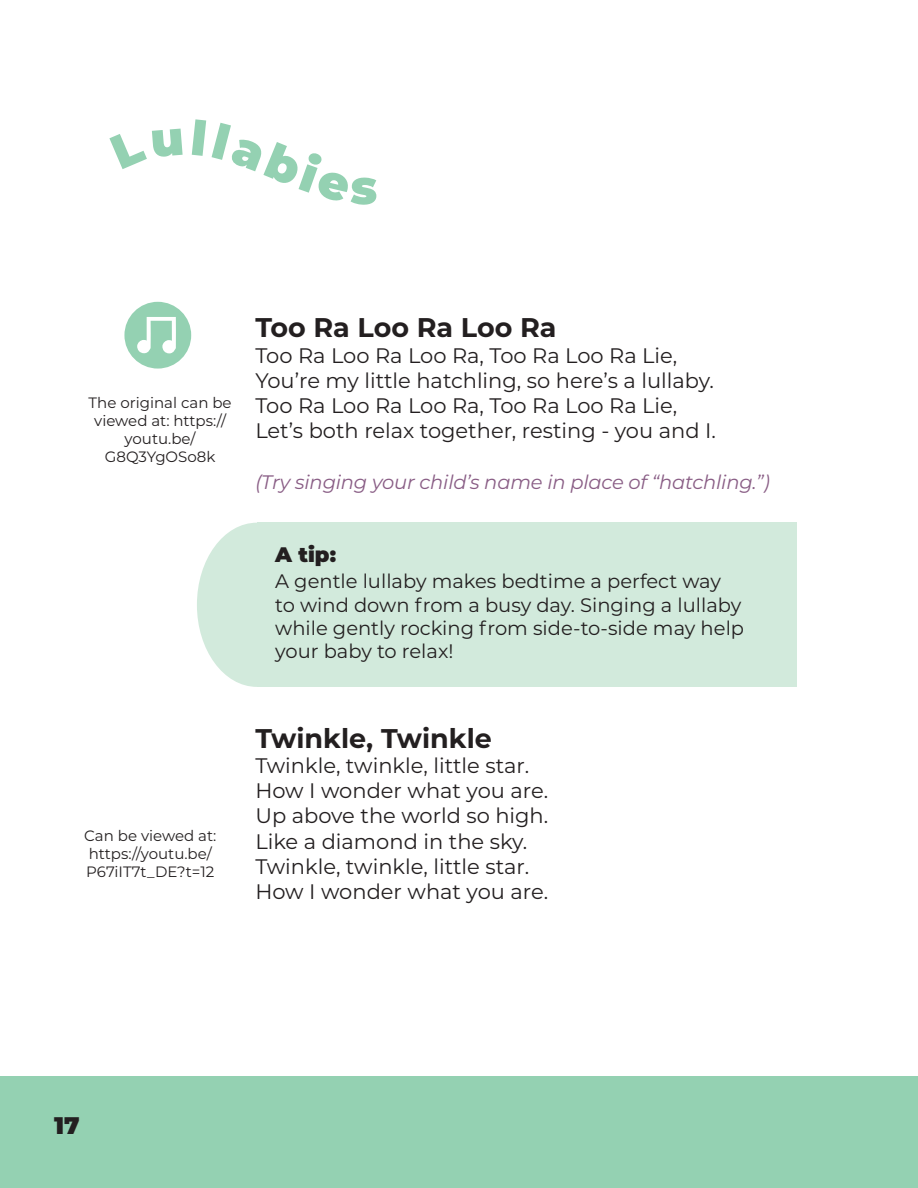
<style>
.page{position:relative;width:918px;height:1188px;background:#fff}
.page>*{position:absolute;margin:0;border:0;box-sizing:border-box;transform-origin:0 0}
.t1{font:700 27px "Montserrat";color:#231f20}
.t2{font:900 24px "Montserrat";color:#231f20}
.t3{font:21px "Montserrat";color:#231f20}
.t4{font:900 21px "Montserrat";color:#231f20}
.t5{font:19.5px/23.4px "Montserrat";color:#231f20}
.t6{font:italic 19.5px "Montserrat";letter-spacing:-.01em;color:#895d85}
.t7{font:15px/18px "Montserrat";color:#231f20;text-align:center}
</style>
<div class="page">
<div style="left:0;top:1076px;width:918px;height:112px;background:#94d1b2"></div>
<div style="left:197px;top:523px;width:120px;height:164px;background:#d2eadc;border-radius:50%"></div>
<div style="left:257px;top:523px;width:539px;height:164px;background:#d2eadc"></div>
<svg style="left:124px;top:302px;width:67px;height:67px"></svg>
<p class="t7" style="left:89px;top:393px;width:145px">The original can be viewed at: https:// youtu.be/<br>G8Q3YgOSo8k</p>
<p class="t1" style="left:255px;top:308px;width:303px">Too Ra Loo Ra Loo Ra</p>
<p class="t3" style="left:255px;top:341px;width:424px">Too Ra Loo Ra Loo Ra, Too Ra Loo Ra Lie,</p>
<p class="t3" style="left:255px;top:366px;width:460px">You’re my little hatchling, so here’s a lullaby.</p>
<p class="t3" style="left:255px;top:391px;width:424px">Too Ra Loo Ra Loo Ra, Too Ra Loo Ra Lie,</p>
<p class="t3" style="left:255px;top:416px;width:462px">Let’s both relax together, resting - you and I.</p>
<p class="t6" style="left:255px;top:468px;width:516px">(Try singing your child’s name in place of “hatchling.”)</p>
<p class="t4" style="left:275px;top:539px;width:62px">A tip:</p>
<p class="t5" style="left:275px;top:569px;width:470px">A gentle lullaby makes bedtime a perfect way to wind down from a busy day. Singing a lullaby while gently rocking from side-to-side may help your baby to relax!</p>
<p class="t7" style="left:84px;top:826px;width:134px;text-align:left">Can be viewed at: https://youtu.be/<br>P67iIT7t_DE?t=12</p>
<p class="t1" style="left:255px;top:719px;width:238px">Twinkle, Twinkle</p>
<p class="t3" style="left:255px;top:751px;width:275px">Twinkle, twinkle, little star.</p>
<p class="t3" style="left:255px;top:776px;width:294px">How I wonder what you are.</p>
<p class="t3" style="left:255px;top:801px;width:294px">Up above the world so high.</p>
<p class="t3" style="left:255px;top:827px;width:273px">Like a diamond in the sky.</p>
<p class="t3" style="left:255px;top:852px;width:275px">Twinkle, twinkle, little star.</p>
<p class="t3" style="left:255px;top:877px;width:294px">How I wonder what you are.</p>
<p class="t2" style="left:54px;top:1107px;width:27px">17</p>
</div>
